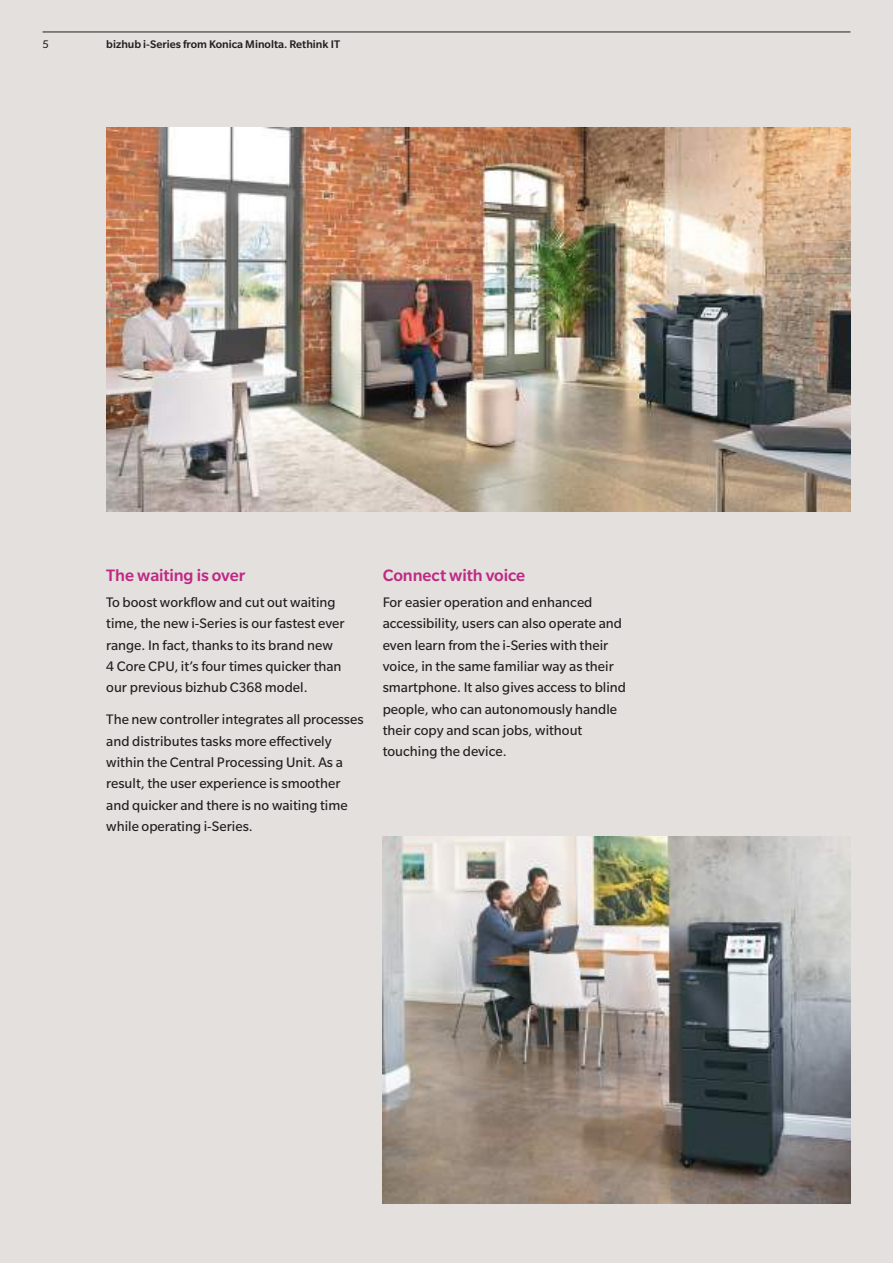
<style>
.page{position:relative;width:893px;height:1263px;background:#e3e0de}
.page>*{position:absolute;margin:0;border:0;box-sizing:border-box;transform-origin:0 0}
.t1{font:500 18px "Slate Pro";letter-spacing:-.005em;color:#c02983}
.t2{font:15px/21.3px "Slate Pro";color:#241f1f}
.t3{font:500 12px "Slate Pro";color:#241f1f}
.t4{font:12px "Slate Pro";color:#241f1f}
</style>
<div class="page">
<img style="left:106px;top:128px;width:744px;height:383px">
<img style="left:383px;top:836px;width:467px;height:367px">
<hr style="left:43px;top:32px;width:807px;height:1px;background:#241f1f">
<p class="t4" style="left:43px;top:38px;width:8px">5</p>
<p class="t3" style="left:106px;top:38px;width:235px">bizhub i-Series from Konica Minolta. Rethink IT</p>
<p class="t1" style="left:106px;top:565px;width:141px">The waiting is over</p>
<p class="t2" style="left:106px;top:592px;width:240px">To boost workflow and cut out waiting time, the new i-Series is our fastest ever range. In fact, thanks to its brand new<br>4 Core CPU, it’s four times quicker than our previous bizhub C368 model.</p>
<p class="t2" style="left:106px;top:709px;width:259px">The new controller integrates all processes and distributes tasks more effectively within the Central Processing Unit. As a result, the user experience is smoother and quicker and there is no waiting time while operating i-Series.</p>
<p class="t1" style="left:383px;top:565px;width:144px">Connect with voice</p>
<p class="t2" style="left:383px;top:592px;width:245px">For easier operation and enhanced accessibility, users can also operate and even learn from the i-Series with their voice, in the same familiar way as their smartphone. It also gives access to blind people, who can autonomously handle their copy and scan jobs, without touching the device.</p>
</div>
